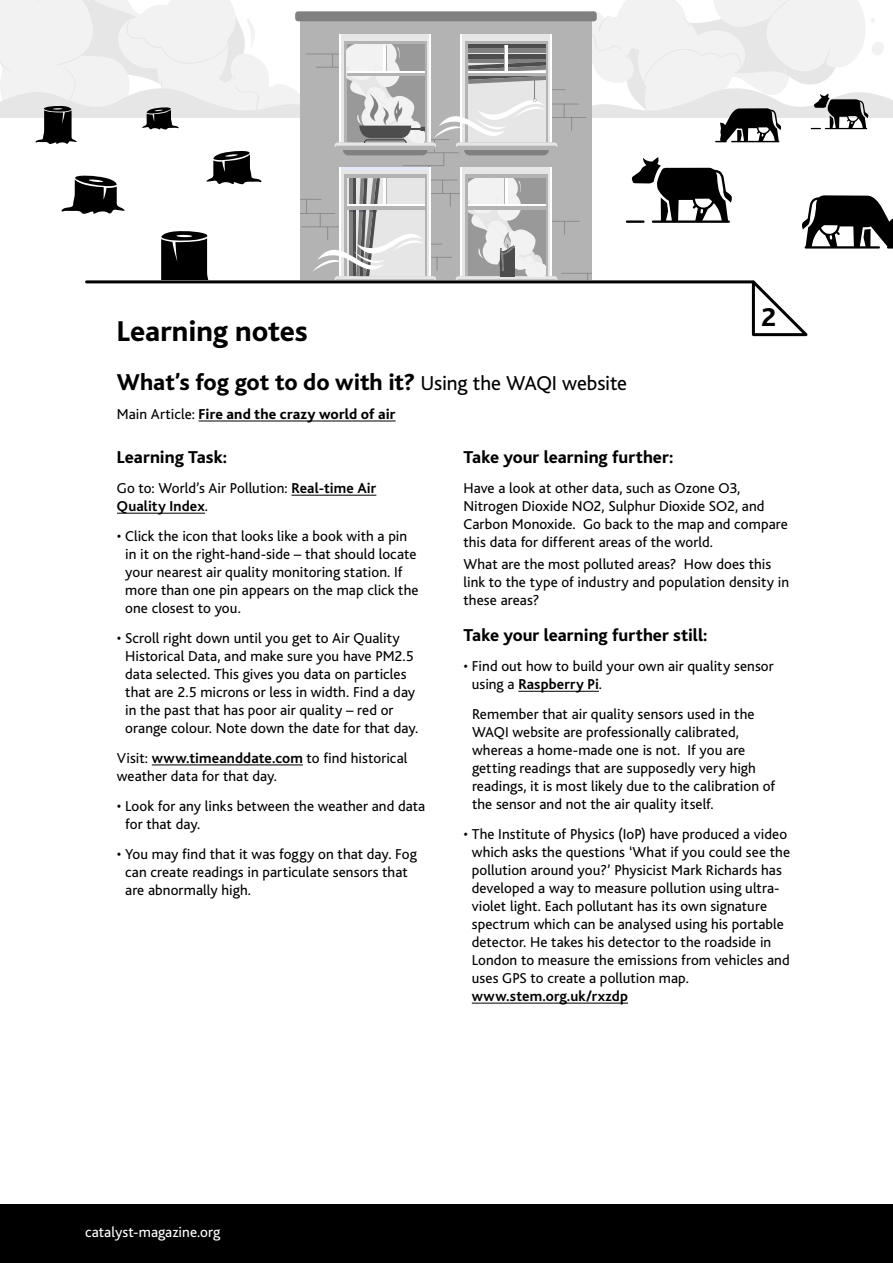
<style>
.page{position:relative;width:893px;height:1263px;background:#fff}
.page>*{position:absolute;margin:0;border:0;box-sizing:border-box;transform-origin:0 0}
.t1{font:800 30px "Bliss";letter-spacing:-.005em;color:#000}
.t2{font:800 27px "Bliss";color:#000}
.t3{font:800 24px "Bliss";letter-spacing:-.005em;color:#000}
.t4{font:800 18px "Bliss";color:#000}
.t5{font:15px/18px "Bliss";letter-spacing:.005em;color:#000}
.t6{font:800 15px "Bliss";letter-spacing:.01em;color:#000}
.t7{font:700 15px "Bliss";letter-spacing:.01em;color:#000}
.t8{font:15px "Bliss";color:#fff}
.s1{font-weight:400;font-size:21px}
.s2{font-weight:400}
.s3{font-weight:700}
</style>
<div class="page">
<hr style="left:518px;top:691px;width:81px;height:1px;background:#000">
<hr style="left:472px;top:1003px;width:156px;height:1px;background:#000">
<svg style="left:0;top:0;width:893px;height:337px"></svg>
<hr style="left:291px;top:495px;width:85px;height:1px;background:#000">
<hr style="left:117px;top:513px;width:88px;height:1px;background:#000">
<hr style="left:152px;top:764px;width:151px;height:1px;background:#000">
<hr style="left:199px;top:421px;width:197px;height:1px;background:#000">
<div style="left:0;top:1205px;width:893px;height:58px;background:#000"></div>
<h1 class="t1" style="left:117px;top:315px;width:193px">Learning notes</h1>
<h3 class="t3" style="left:117px;top:369px;width:512px">What’s fog got to do with it? <span class="s1">Using the WAQI website</span></h3>
<p class="t6" style="left:117px;top:406px;width:280px"><span class="s2">Main Article:</span> Fire and the crazy world of air</p>
<h2 class="t2" style="left:761px;top:303px;width:16px">2</h2>
<p class="t4" style="left:117px;top:448px;width:112px">Learning Task:</p>
<p class="t5" style="left:117px;top:479px;width:261px">Go to: World’s Air Pollution: <span class="s3">Real-time Air<br>Quality Index</span>.</p>
<p class="t5" style="left:125px;top:527px;width:295px;text-indent:-8px">• Click the icon that looks like a book with a pin in it on the right-hand-side – that should locate your nearest air quality monitoring station. If more than one pin appears on the map click the one closest to you.</p>
<p class="t5" style="left:125px;top:629px;width:295px;text-indent:-8px">• Scroll right down until you get to Air Quality Historical Data, and make sure you have PM2.5 data selected. This gives you data on particles that are 2.5 microns or less in width. Find a day in the past that has poor air quality – red or orange colour. Note down the date for that day.</p>
<p class="t5" style="left:117px;top:749px;width:292px">Visit: <span class="s3">www.timeanddate.com</span> to find historical weather data for that day.</p>
<p class="t5" style="left:125px;top:797px;width:302px;text-indent:-8px">• Look for any links between the weather and data for that day.</p>
<p class="t5" style="left:125px;top:845px;width:293px;text-indent:-8px">• You may find that it was foggy on that day. Fog can create readings in particulate sensors that are abnormally high.</p>
<p class="t4" style="left:463px;top:448px;width:211px">Take your learning further:</p>
<p class="t5" style="left:463px;top:479px;width:326px">Have a look at other data, such as Ozone O3, Nitrogen Dioxide NO2, Sulphur Dioxide SO2, and Carbon Monoxide. Go back to the map and compare this data for different areas of the world.</p>
<p class="t5" style="left:463px;top:555px;width:327px">What are the most polluted areas? How does this link to the type of industry and population density in these areas?</p>
<p class="t4" style="left:463px;top:626px;width:246px">Take your learning further still:</p>
<p class="t5" style="left:472px;top:657px;width:304px;text-indent:-8px">• Find out how to build your own air quality sensor using a <span class="s3">Raspberry Pi</span>.</p>
<p class="t5" style="left:472px;top:705px;width:305px">Remember that air quality sensors used in the WAQI website are professionally calibrated, whereas a home-made one is not. If you are getting readings that are supposedly very high readings, it is most likely due to the calibration of the sensor and not the air quality itself.</p>
<p class="t5" style="left:472px;top:825px;width:320px;text-indent:-8px">• The Institute of Physics (IoP) have produced a video which asks the questions ‘What if you could see the pollution around you?’ Physicist Mark Richards has developed a way to measure pollution using ultra&shy;violet light. Each pollutant has its own signature spectrum which can be analysed using his portable detector. He takes his detector to the roadside in London to measure the emissions from vehicles and uses GPS to create a pollution map.</p>
<p class="t7" style="left:472px;top:988px;width:158px">www.stem.org.uk/rxzdp</p>
<p class="t8" style="left:85px;top:1224px;width:137px">catalyst-magazine.org</p>
</div>
